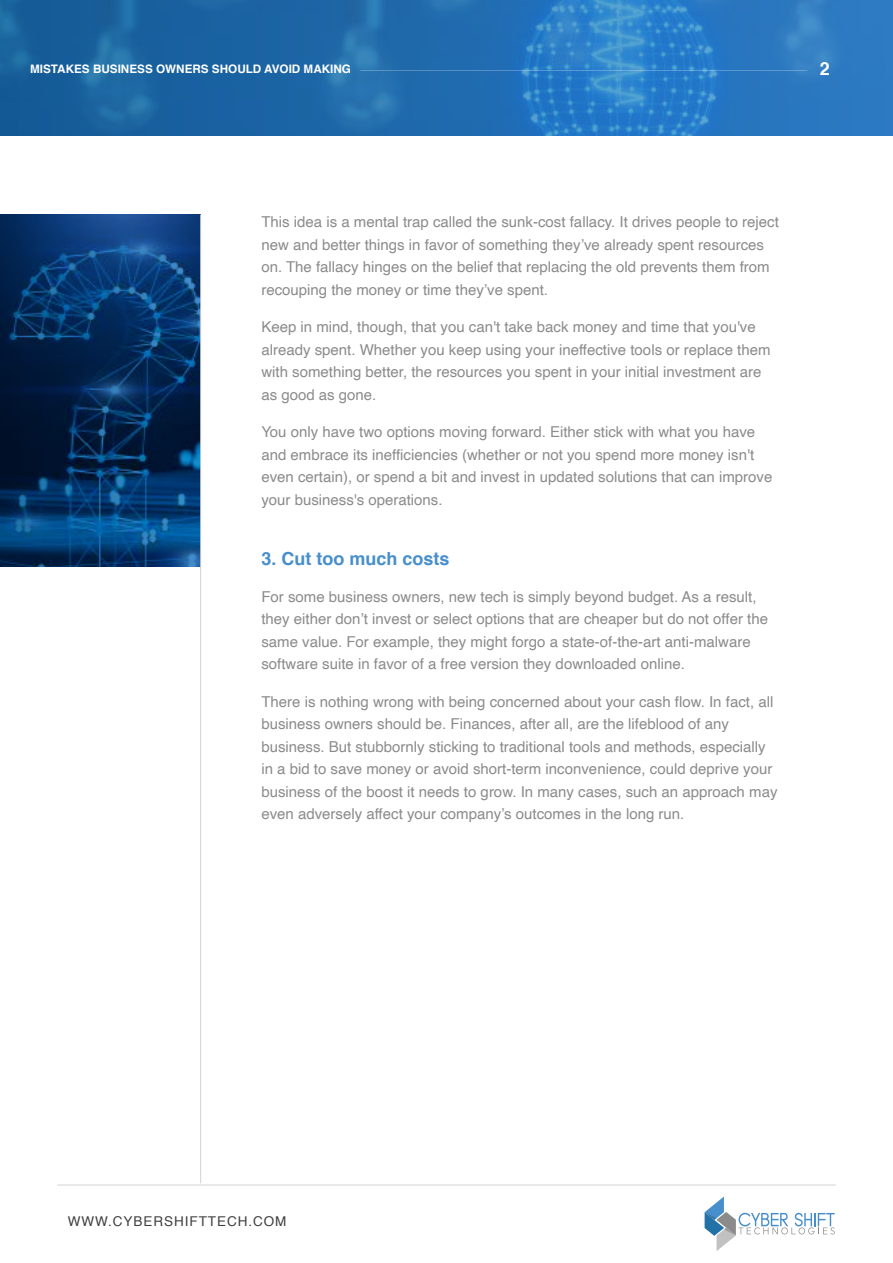
<style>
.page{position:relative;width:893px;height:1263px;background:#fff}
.page>*{position:absolute;margin:0;border:0;box-sizing:border-box;transform-origin:0 0}
.t1{font:700 18px "Helvetica";color:#478fcc}
.t2{font:700 18px "Helvetica";color:#fff}
.t3{font:15px/22.5px "Helvetica";color:#8b8b8c}
.t4{font:13.5px "Helvetica";letter-spacing:.07em;color:#404040}
.t5{font:700 11.7px "Helvetica";color:#fff}
</style>
<div class="page">
<svg style="left:0;top:215px;width:200px;height:352px;background:#053262"></svg>
<hr style="left:200px;top:215px;width:1px;height:968px;background:#d0d2d3">
<hr style="left:57px;top:1185px;width:779px;height:1px;background:#d0d2d3">
<svg style="left:705px;top:1196px;width:130px;height:55px"></svg>
<img style="left:0;top:0;width:893px;height:136px">
<p class="t5" style="left:30px;top:60px;width:322px">MISTAKES BUSINESS OWNERS SHOULD AVOID MAKING</p>
<p class="t2" style="left:820px;top:54px;width:12px">2</p>
<p class="t3" style="left:261px;top:211px;width:519px">This idea is a mental trap called the sunk-cost fallacy. It drives people to reject new and better things in favor of something they’ve already spent resources on. The fallacy hinges on the belief that replacing the old prevents them from recouping the money or time they’ve spent.</p>
<p class="t3" style="left:261px;top:316px;width:511px">Keep in mind, though, that you can't take back money and time that you've already spent. Whether you keep using your ineffective tools or replace them with something better, the resources you spent in your initial investment are as good as gone.</p>
<p class="t3" style="left:261px;top:421px;width:513px">You only have two options moving forward. Either stick with what you have and embrace its inefficiencies (whether or not you spend more money isn't even certain), or spend a bit and invest in updated solutions that can improve your business's operations.</p>
<p class="t1" style="left:261px;top:544px;width:190px">3. Cut too much costs</p>
<p class="t3" style="left:261px;top:586px;width:508px">For some business owners, new tech is simply beyond budget. As a result, they either don’t invest or select options that are cheaper but do not offer the same value. For example, they might forgo a state-of-the-art anti-malware software suite in favor of a free version they downloaded online.</p>
<p class="t3" style="left:261px;top:691px;width:518px">There is nothing wrong with being concerned about your cash flow. In fact, all business owners should be. Finances, after all, are the lifeblood of any business. But stubbornly sticking to traditional tools and methods, especially in a bid to save money or avoid short-term inconvenience, could deprive your business of the boost it needs to grow. In many cases, such an approach may even adversely affect your company’s outcomes in the long run.</p>
<p class="t4" style="left:68px;top:1211px;width:220px">WWW.CYBERSHIFTTECH.COM</p>
</div>
